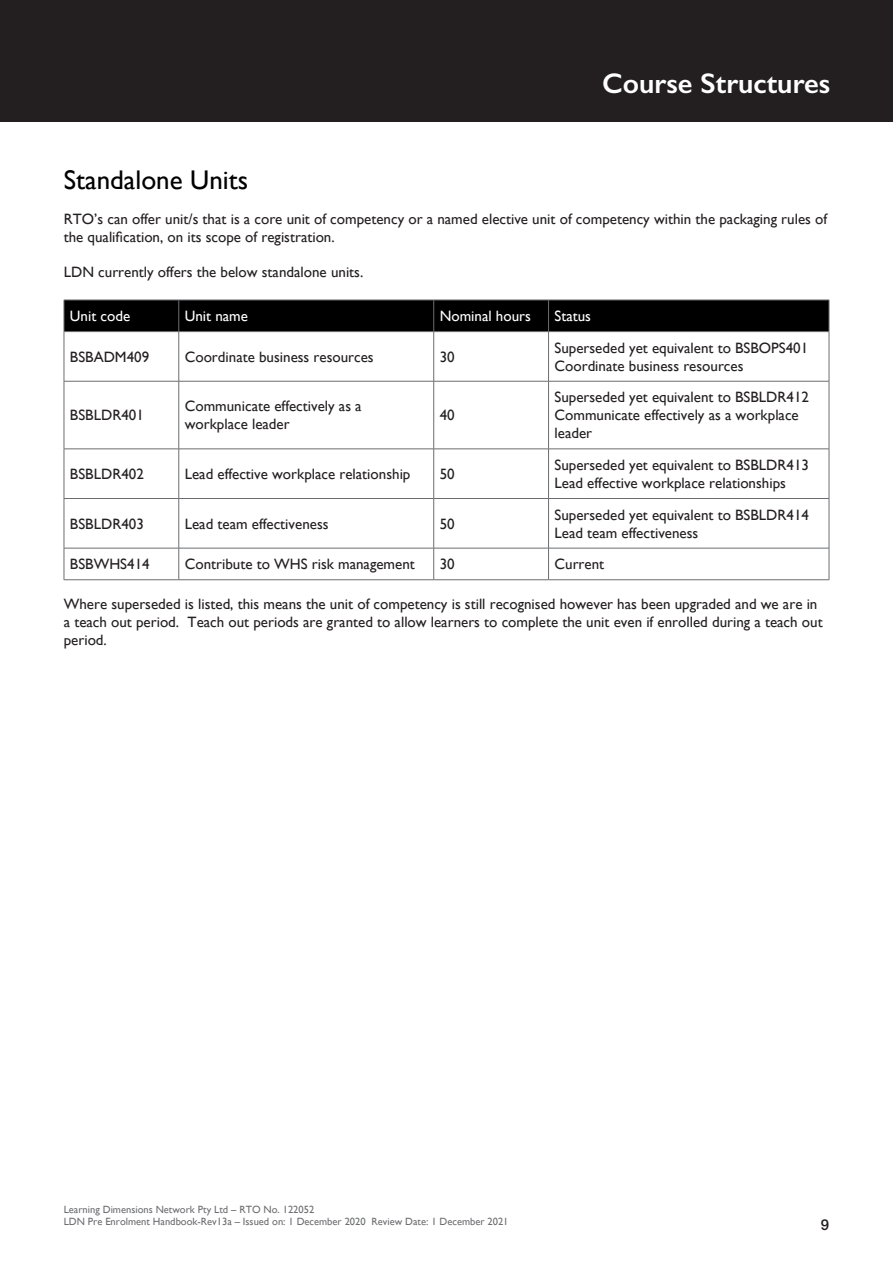
<style>
.page{position:relative;width:893px;height:1263px;background:#fff}
.page>*{position:absolute;margin:0;border:0;box-sizing:border-box;transform-origin:0 0}
._1_Page_Header{font:600 28.5px "Gill Sans";color:#fff}
._2_Header{font:27px "Gill Sans";color:#000}
._4_Body_text{font:15px/18px "Gill Sans";color:#231f20}
._4_Body_text-2{font:15px "Gill Sans";color:#fff}
.t1{font:500 15px "Helvetica Neue LT Std";color:#231f20}
.t2{font:10.5px/12px "Gill Sans";color:#6c6d70}
</style>
<div class="page">
<div style="left:0;top:0;width:893px;height:122px;background:#231f20"></div>
<div style="left:65px;top:301px;width:764px;height:30px;background:#000"></div>
<hr style="left:64px;top:300px;width:115px;height:1px;background:#6c6d70">
<hr style="left:64px;top:300px;width:1px;height:31px;background:#6c6d70">
<hr style="left:179px;top:300px;width:255px;height:1px;background:#6c6d70">
<hr style="left:179px;top:300px;width:1px;height:31px;background:#6c6d70">
<hr style="left:434px;top:300px;width:115px;height:1px;background:#6c6d70">
<hr style="left:549px;top:300px;width:280px;height:1px;background:#6c6d70">
<hr style="left:548px;top:300px;width:1px;height:31px;background:#6c6d70">
<hr style="left:829px;top:300px;width:1px;height:31px;background:#6c6d70">
<hr style="left:64px;top:331px;width:115px;height:1px;background:#6c6d70">
<hr style="left:64px;top:332px;width:1px;height:49px;background:#6c6d70">
<hr style="left:179px;top:331px;width:255px;height:1px;background:#6c6d70">
<hr style="left:179px;top:332px;width:1px;height:49px;background:#6c6d70">
<hr style="left:434px;top:331px;width:115px;height:1px;background:#6c6d70">
<hr style="left:549px;top:331px;width:280px;height:1px;background:#6c6d70">
<hr style="left:548px;top:332px;width:1px;height:49px;background:#6c6d70">
<hr style="left:829px;top:332px;width:1px;height:49px;background:#6c6d70">
<hr style="left:64px;top:381px;width:115px;height:1px;background:#6c6d70">
<hr style="left:64px;top:381px;width:1px;height:68px;background:#6c6d70">
<hr style="left:179px;top:381px;width:255px;height:1px;background:#6c6d70">
<hr style="left:179px;top:381px;width:1px;height:68px;background:#6c6d70">
<hr style="left:434px;top:381px;width:115px;height:1px;background:#6c6d70">
<hr style="left:549px;top:381px;width:280px;height:1px;background:#6c6d70">
<hr style="left:548px;top:381px;width:1px;height:68px;background:#6c6d70">
<hr style="left:829px;top:381px;width:1px;height:68px;background:#6c6d70">
<hr style="left:64px;top:449px;width:115px;height:1px;background:#6c6d70">
<hr style="left:64px;top:449px;width:1px;height:49px;background:#6c6d70">
<hr style="left:179px;top:449px;width:255px;height:1px;background:#6c6d70">
<hr style="left:179px;top:449px;width:1px;height:49px;background:#6c6d70">
<hr style="left:434px;top:449px;width:115px;height:1px;background:#6c6d70">
<hr style="left:549px;top:449px;width:280px;height:1px;background:#6c6d70">
<hr style="left:548px;top:449px;width:1px;height:49px;background:#6c6d70">
<hr style="left:829px;top:449px;width:1px;height:49px;background:#6c6d70">
<hr style="left:64px;top:498px;width:115px;height:1px;background:#6c6d70">
<hr style="left:64px;top:499px;width:1px;height:49px;background:#6c6d70">
<hr style="left:179px;top:498px;width:255px;height:1px;background:#6c6d70">
<hr style="left:179px;top:499px;width:1px;height:49px;background:#6c6d70">
<hr style="left:434px;top:498px;width:115px;height:1px;background:#6c6d70">
<hr style="left:549px;top:498px;width:280px;height:1px;background:#6c6d70">
<hr style="left:548px;top:499px;width:1px;height:49px;background:#6c6d70">
<hr style="left:829px;top:499px;width:1px;height:49px;background:#6c6d70">
<hr style="left:64px;top:548px;width:115px;height:1px;background:#6c6d70">
<hr style="left:64px;top:548px;width:1px;height:31px;background:#6c6d70">
<hr style="left:179px;top:548px;width:255px;height:1px;background:#6c6d70">
<hr style="left:179px;top:548px;width:1px;height:31px;background:#6c6d70">
<hr style="left:434px;top:548px;width:115px;height:1px;background:#6c6d70">
<hr style="left:549px;top:548px;width:280px;height:1px;background:#6c6d70">
<hr style="left:548px;top:548px;width:1px;height:31px;background:#6c6d70">
<hr style="left:829px;top:548px;width:1px;height:31px;background:#6c6d70">
<hr style="left:64px;top:579px;width:115px;height:1px;background:#6c6d70">
<hr style="left:179px;top:579px;width:255px;height:1px;background:#6c6d70">
<hr style="left:434px;top:579px;width:115px;height:1px;background:#6c6d70">
<hr style="left:549px;top:579px;width:280px;height:1px;background:#6c6d70">
<hr style="left:433px;top:300px;width:1px;height:31px;background:#6c6d70">
<hr style="left:433px;top:332px;width:1px;height:49px;background:#6c6d70">
<hr style="left:433px;top:381px;width:1px;height:68px;background:#6c6d70">
<hr style="left:433px;top:449px;width:1px;height:49px;background:#6c6d70">
<hr style="left:433px;top:499px;width:1px;height:49px;background:#6c6d70">
<hr style="left:433px;top:548px;width:1px;height:31px;background:#6c6d70">
<p class="_1_Page_Header" style="left:602px;top:67px;width:230px">Course Structures</p>
<p class="_2_Header" style="left:64px;top:164px;width:186px">Standalone Units</p>
<p class="_4_Body_text" style="left:64px;top:210px;width:765px">RTO’s can offer unit/s that is a core unit of competency or a named elective unit of competency within the packaging rules of the qualification, on its scope of registration.</p>
<p class="_4_Body_text" style="left:64px;top:263px;width:301px">LDN currently offers the below standalone units.</p>
<p class="_4_Body_text-2" style="left:70px;top:307px;width:62px">Unit code</p>
<p class="_4_Body_text-2" style="left:185px;top:307px;width:65px">Unit name</p>
<p class="_4_Body_text-2" style="left:440px;top:307px;width:93px">Nominal hours</p>
<p class="_4_Body_text-2" style="left:555px;top:307px;width:38px">Status</p>
<p class="_4_Body_text" style="left:70px;top:347px;width:81px">BSBADM409</p>
<p class="_4_Body_text" style="left:185px;top:347px;width:190px">Coordinate business resources</p>
<p class="_4_Body_text" style="left:440px;top:347px;width:16px">30</p>
<p class="_4_Body_text" style="left:555px;top:338px;width:255px">Superseded yet equivalent to BSBOPS401<br>Coordinate business resources</p>
<p class="_4_Body_text" style="left:70px;top:406px;width:75px">BSBLDR401</p>
<p class="_4_Body_text" style="left:185px;top:397px;width:178px">Communicate effectively as a workplace leader</p>
<p class="_4_Body_text" style="left:440px;top:406px;width:16px">40</p>
<p class="_4_Body_text" style="left:555px;top:388px;width:256px">Superseded yet equivalent to BSBLDR412<br>Communicate effectively as a workplace leader</p>
<p class="_4_Body_text" style="left:70px;top:465px;width:75px">BSBLDR402</p>
<p class="_4_Body_text" style="left:185px;top:465px;width:227px">Lead effective workplace relationship</p>
<p class="_4_Body_text" style="left:440px;top:465px;width:16px">50</p>
<p class="_4_Body_text" style="left:555px;top:456px;width:256px">Superseded yet equivalent to BSBLDR413<br>Lead effective workplace relationships</p>
<p class="_4_Body_text" style="left:70px;top:514px;width:75px">BSBLDR403</p>
<p class="_4_Body_text" style="left:185px;top:514px;width:145px">Lead team effectiveness</p>
<p class="_4_Body_text" style="left:440px;top:514px;width:16px">50</p>
<p class="_4_Body_text" style="left:555px;top:505px;width:256px">Superseded yet equivalent to BSBLDR414<br>Lead team effectiveness</p>
<p class="_4_Body_text" style="left:70px;top:555px;width:81px">BSBWHS414</p>
<p class="_4_Body_text" style="left:185px;top:555px;width:232px">Contribute to WHS risk management</p>
<p class="_4_Body_text" style="left:440px;top:555px;width:16px">30</p>
<p class="_4_Body_text" style="left:555px;top:555px;width:51px">Current</p>
<p class="_4_Body_text" style="left:64px;top:595px;width:760px">Where superseded is listed, this means the unit of competency is still recognised however has been upgraded and we are in a teach out period. Teach out periods are granted to allow learners to complete the unit even if enrolled during a teach out period.</p>
<p class="t2" style="left:64px;top:1203px;width:446px">Learning Dimensions Network Pty Ltd – RTO No. 122052<br>LDN Pre Enrolment Handbook-Rev13a – Issued on: 1 December 2020 Review Date: 1 December 2021</p>
<p class="t1" style="left:821px;top:1215px;width:10px">9</p>
</div>
